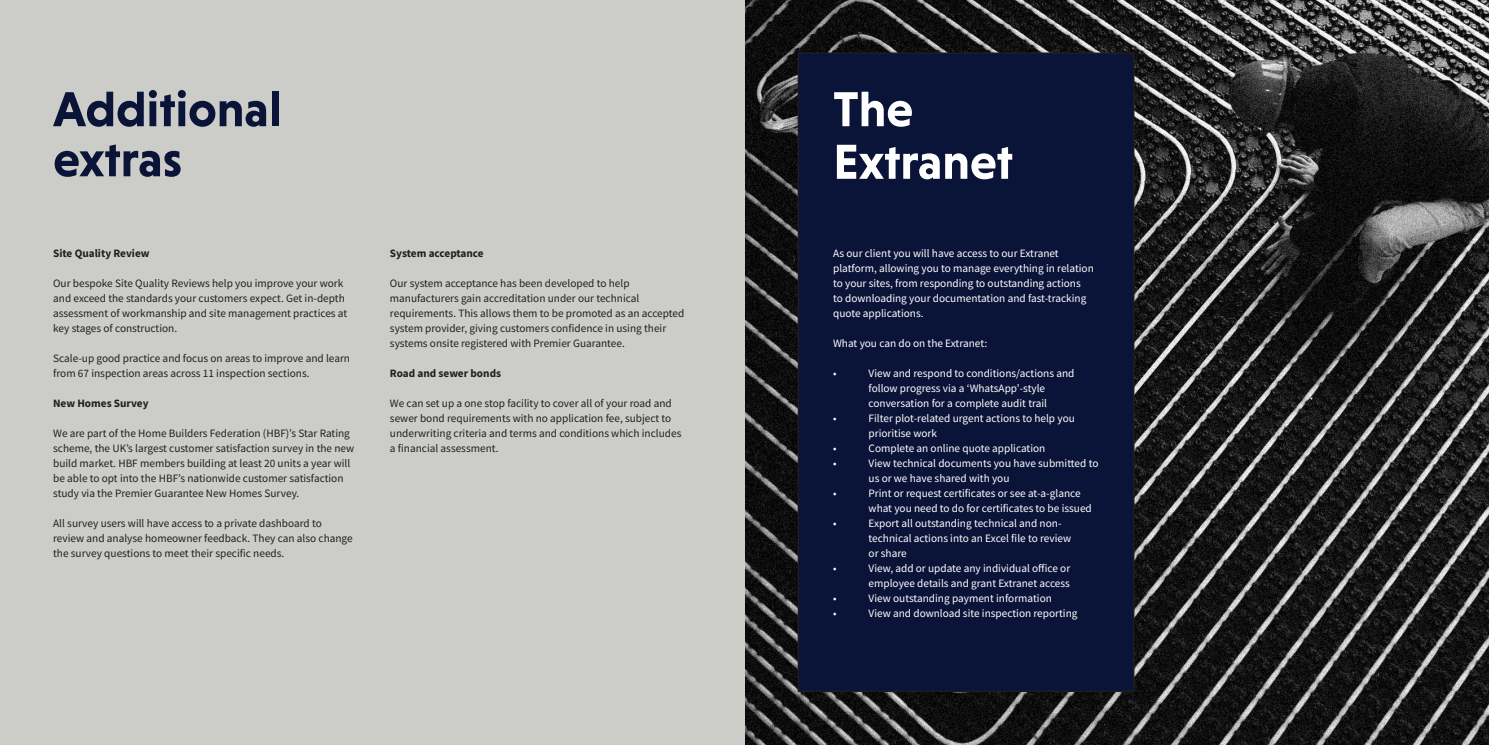
<style>
.page{position:relative;width:1489px;height:745px;background:#fff}
.page>*{position:absolute;margin:0;border:0;box-sizing:border-box;transform-origin:0 0}
.t1{font:700 50px/50px "Niveau Grotesk";color:#0a1338}
.t2{font:700 50px/52.5px "Niveau Grotesk";color:#fff}
.t3{font:11.25px/15px "Source Sans Pro";color:#231f20}
.t4{font:11.25px/15px "Source Sans Pro";color:#fff}
.t5{font:700 11.25px "Source Sans Pro";color:#231f20}
</style>
<div class="page">
<img style="left:744px;top:0;width:744px;height:744px">
<div style="left:0;top:0;width:744px;height:744px;background:#ccccc8"></div>
<div style="left:798px;top:53px;width:335px;height:637px;background:#0a1338"></div>
<h1 class="t1" style="left:53px;top:84px;width:229px">Additional extras</h1>
<h1 class="t2" style="left:833px;top:82px;width:181px">The<br>Extranet</h1>
<p class="t5" style="left:53px;top:245px;width:98px">Site Quality Review</p>
<p class="t3" style="left:53px;top:275px;width:295px">Our bespoke Site Quality Reviews help you improve your work and exceed the standards your customers expect. Get in-depth assessment of workmanship and site management practices at key stages of construction.</p>
<p class="t3" style="left:53px;top:350px;width:298px">Scale-up good practice and focus on areas to improve and learn from 67 inspection areas across 11 inspection sections.</p>
<p class="t5" style="left:53px;top:395px;width:97px">New Homes Survey</p>
<p class="t3" style="left:53px;top:425px;width:303px">We are part of the Home Builders Federation (HBF)’s Star Rating scheme, the UK’s largest customer satisfaction survey in the new build market. HBF members building at least 20 units a year will be able to opt into the HBF’s nationwide customer satisfaction study via the Premier Guarantee New Homes Survey.</p>
<p class="t3" style="left:53px;top:515px;width:301px">All survey users will have access to a private dashboard to review and analyse homeowner feedback. They can also change the survey questions to meet their specific needs.</p>
<p class="t5" style="left:390px;top:245px;width:95px">System acceptance</p>
<p class="t3" style="left:390px;top:275px;width:296px">Our system acceptance has been developed to help manufacturers gain accreditation under our technical requirements. This allows them to be promoted as an accepted system provider, giving customers confidence in using their systems onsite registered with Premier Guarantee.</p>
<p class="t5" style="left:390px;top:365px;width:113px">Road and sewer bonds</p>
<p class="t3" style="left:390px;top:395px;width:293px">We can set up a one stop facility to cover all of your road and sewer bond requirements with no application fee, subject to underwriting criteria and terms and conditions which includes a financial assessment.</p>
<p class="t4" style="left:833px;top:245px;width:262px">As our client you will have access to our Extranet platform, allowing you to manage everything in relation to your sites, from responding to outstanding actions<br>to downloading your documentation and fast-tracking quote applications.</p>
<p class="t4" style="left:833px;top:335px;width:155px">What you can do on the Extranet:</p>
<p class="t4" style="left:833px;top:365px;width:5px">•</p>
<p class="t4" style="left:868px;top:365px;width:207px">View and respond to conditions/actions and follow progress via a ‘WhatsApp’-style conversation for a complete audit trail</p>
<p class="t4" style="left:833px;top:410px;width:5px">•</p>
<p class="t4" style="left:868px;top:410px;width:208px">Filter plot-related urgent actions to help you prioritise work</p>
<p class="t4" style="left:833px;top:440px;width:5px">•</p>
<p class="t4" style="left:868px;top:440px;width:178px">Complete an online quote application</p>
<p class="t4" style="left:833px;top:455px;width:5px">•</p>
<p class="t4" style="left:868px;top:455px;width:231px">View technical documents you have submitted to us or we have shared with you</p>
<p class="t4" style="left:833px;top:485px;width:5px">•</p>
<p class="t4" style="left:868px;top:485px;width:225px">Print or request certificates or see at-a-glance what you need to do for certificates to be issued</p>
<p class="t4" style="left:833px;top:515px;width:5px">•</p>
<p class="t4" style="left:868px;top:515px;width:204px">Export all outstanding technical and non&shy;technical actions into an Excel file to review or share</p>
<p class="t4" style="left:833px;top:560px;width:5px">•</p>
<p class="t4" style="left:868px;top:560px;width:203px">View, add or update any individual office or employee details and grant Extranet access</p>
<p class="t4" style="left:833px;top:590px;width:5px">•</p>
<p class="t4" style="left:868px;top:590px;width:185px">View outstanding payment information</p>
<p class="t4" style="left:833px;top:605px;width:5px">•</p>
<p class="t4" style="left:868px;top:605px;width:210px">View and download site inspection reporting</p>
</div>
